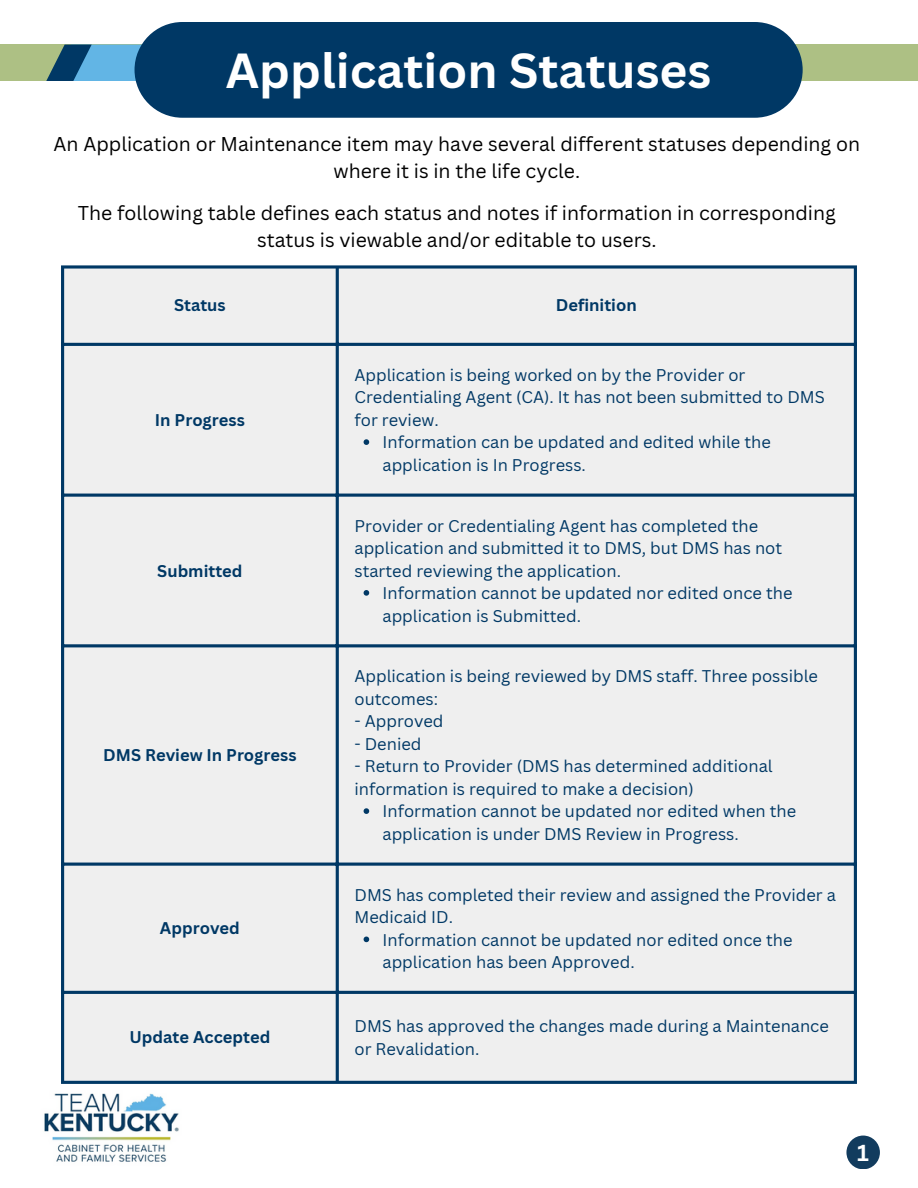
<style>
.page{position:relative;width:918px;height:1188px;background:#fff}
.page>*{position:absolute;margin:0;border:0;box-sizing:border-box;transform-origin:0 0}
.t1{font:700 48px "Canva Sans";color:#fff}
.t2{font:700 22.5px "Canva Sans";color:#fff}
.t3{font:19.5px/26.8px "Canva Sans";color:#000;text-align:center}
.t4{font:16.5px/22.5px "Canva Sans";color:#003865}
.t5{font:700 16.5px "Canva Sans";color:#003865}
</style>
<div class="page">
<div style="left:0;top:45px;width:918px;height:36px;background:#adc084"></div>
<div style="left:135px;top:22px;width:668px;height:96px;background:#003865;border-radius:48px"></div>
<div style="left:846px;top:1136px;width:34px;height:33px;background:#123c5e;border-radius:50%"></div>
<svg style="left:46px;top:45px;width:96px;height:36px"></svg>
<img style="left:44px;top:1093px;width:135px;height:69px">
<div style="left:64px;top:269px;width:790px;height:812px;background:#efefef"></div>
<svg style="left:364px;top:439px;width:5px;height:6px"></svg>
<svg style="left:364px;top:590px;width:5px;height:6px"></svg>
<svg style="left:364px;top:808px;width:5px;height:6px"></svg>
<svg style="left:364px;top:937px;width:5px;height:5px"></svg>
<hr style="left:61px;top:269px;width:3px;height:812px;background:#003865">
<hr style="left:336px;top:269px;width:3px;height:812px;background:#003865">
<hr style="left:854px;top:269px;width:3px;height:812px;background:#003865">
<svg style="left:61px;top:265px;width:796px;height:4px;fill:#003865"></svg>
<hr style="left:61px;top:343px;width:796px;height:3px;background:#003865">
<hr style="left:61px;top:494px;width:796px;height:3px;background:#003865">
<hr style="left:61px;top:644px;width:796px;height:3px;background:#003865">
<hr style="left:61px;top:863px;width:796px;height:3px;background:#003865">
<hr style="left:61px;top:991px;width:796px;height:3px;background:#003865">
<hr style="left:61px;top:1081px;width:796px;height:3px;background:#003865">
<h1 class="t1" style="left:226px;top:37px;width:487px">Application Statuses</h1>
<p class="t3" style="left:54px;top:130px;width:808px">An Application or Maintenance item may have several different statuses depending on where it is in the life cycle.</p>
<p class="t3" style="left:78px;top:199px;width:760px">The following table defines each status and notes if information in corresponding status is viewable and/or editable to users.</p>
<p class="t5" style="left:174px;top:294px;width:53px">Status</p>
<p class="t5" style="left:556px;top:294px;width:83px">Definition</p>
<p class="t5" style="left:155px;top:408px;width:91px">In Progress</p>
<p class="t5" style="left:157px;top:559px;width:87px">Submitted</p>
<p class="t5" style="left:103px;top:743px;width:195px">DMS Review In Progress</p>
<p class="t5" style="left:160px;top:917px;width:81px">Approved</p>
<p class="t4" style="left:354px;top:363px;width:472px">Application is being worked on by the Provider or<br>Credentialing Agent (CA). It has not been submitted to DMS for review.</p>
<p class="t4" style="left:383px;top:431px;width:390px">Information can be updated and edited while the application is In Progress.</p>
<p class="t4" style="left:354px;top:514px;width:429px">Provider or Credentialing Agent has completed the application and submitted it to DMS, but DMS has not started reviewing the application.</p>
<p class="t4" style="left:383px;top:581px;width:411px">Information cannot be updated nor edited once the application is Submitted.</p>
<p class="t4" style="left:354px;top:665px;width:465px">Application is being reviewed by DMS staff. Three possible outcomes:</p>
<p class="t4" style="left:354px;top:710px;width:91px">- Approved</p>
<p class="t4" style="left:354px;top:732px;width:68px">- Denied</p>
<p class="t4" style="left:354px;top:755px;width:420px">- Return to Provider (DMS has determined additional information is required to make a decision)</p>
<p class="t4" style="left:383px;top:800px;width:415px">Information cannot be updated nor edited when the application is under DMS Review in Progress.</p>
<p class="t4" style="left:354px;top:883px;width:483px">DMS has completed their review and assigned the Provider a<br>Medicaid ID.</p>
<p class="t4" style="left:383px;top:928px;width:411px">Information cannot be updated nor edited once the application has been Approved.</p>
<p class="t5" style="left:129px;top:1026px;width:142px">Update Accepted</p>
<p class="t4" style="left:354px;top:1015px;width:476px">DMS has approved the changes made during a Maintenance or Revalidation.</p>
<p class="t2" style="left:857px;top:1137px;width:13px">1</p>
</div>
